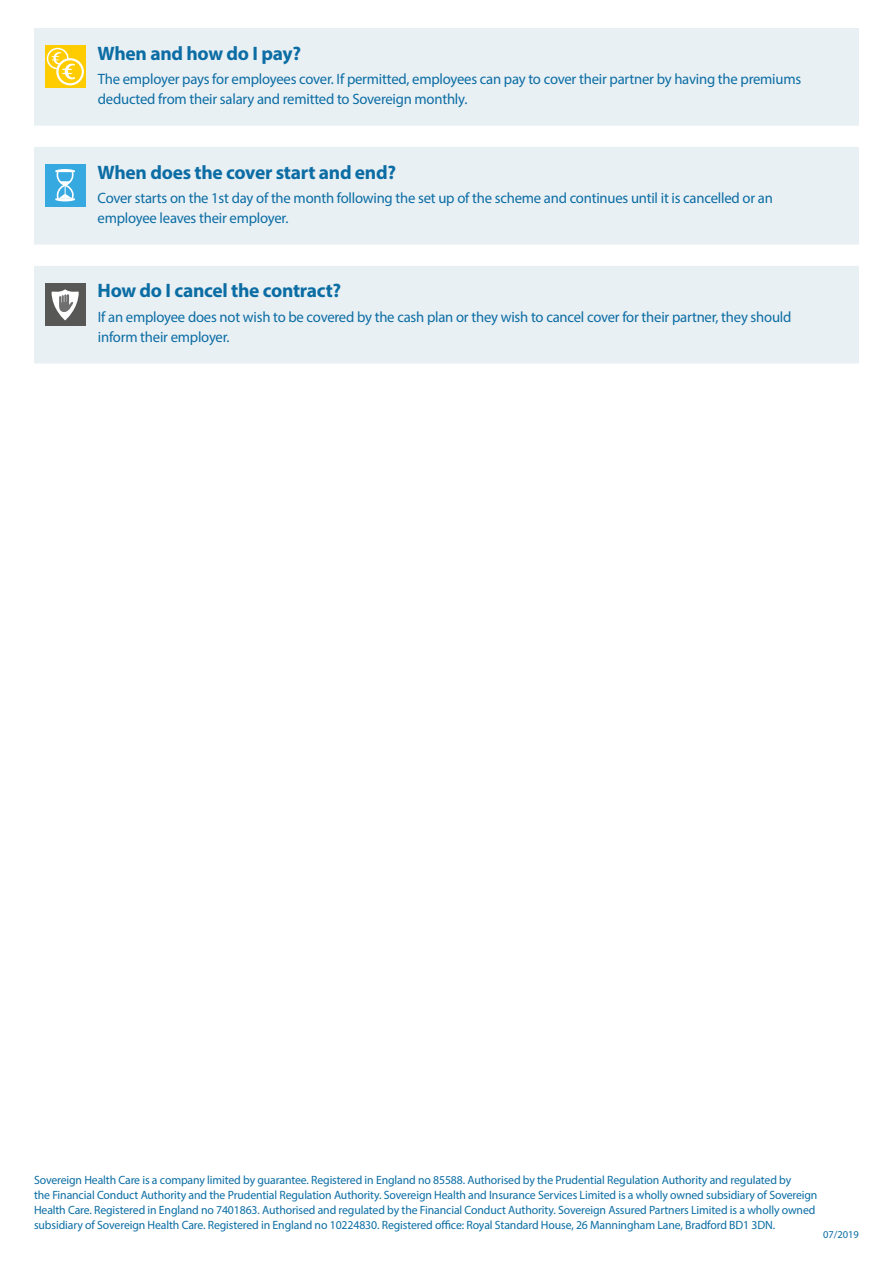
<style>
.page{position:relative;width:893px;height:1263px;background:#fff}
.page>*{position:absolute;margin:0;border:0;box-sizing:border-box;transform-origin:0 0}
.t1{font:700 19.5px "Myriad Pro";letter-spacing:-.015em;color:#0b6da4}
.t2{font:15px/20.2px "Myriad Pro";letter-spacing:-.015em;color:#0b6da4}
.t3{font:12px/15px "Myriad Pro";letter-spacing:-.01em;color:#0b6da4}
.t4{font:10.5px "Myriad Pro";color:#0b6da4}
</style>
<div class="page">
<svg style="left:34px;top:28px;width:825px;height:335px;background:#ebf1f5"></svg>
<div style="left:45px;top:45px;width:41px;height:43px;background:#fc0"></div>
<div style="left:47px;top:48px;width:22px;height:21px;border:2px solid #fff;border-radius:50%"></div>
<svg style="left:57px;top:59px;width:26px;height:25px"></svg>
<div style="left:56px;top:58px;width:28px;height:27px;border:2px solid #fff;border-radius:50%"></div>
<svg style="left:51px;top:51px;width:25px;height:30px"></svg>
<div style="left:45px;top:164px;width:41px;height:43px;background:#36a9e1"></div>
<svg style="left:55px;top:169px;width:20px;height:33px"></svg>
<div style="left:45px;top:283px;width:41px;height:42px;background:#575756"></div>
<svg style="left:52px;top:289px;width:27px;height:31px"></svg>
<h1 class="t1" style="left:98px;top:40px;width:205px">When and how do I pay?</h1>
<p class="t2" style="left:98px;top:69px;width:705px">The employer pays for employees cover. If permitted, employees can pay to cover their partner by having the premiums deducted from their salary and remitted to Sovereign monthly.</p>
<h1 class="t1" style="left:98px;top:159px;width:300px">When does the cover start and end?</h1>
<p class="t2" style="left:98px;top:188px;width:677px">Cover starts on the 1st day of the month following the set up of the scheme and continues until it is cancelled or an employee leaves their employer.</p>
<h1 class="t1" style="left:98px;top:278px;width:245px">How do I cancel the contract?</h1>
<p class="t2" style="left:98px;top:307px;width:695px">If an employee does not wish to be covered by the cash plan or they wish to cancel cover for their partner, they should inform their employer.</p>
<p class="t3" style="left:34px;top:1172px;width:785px">Sovereign Health Care is a company limited by guarantee. Registered in England no 85588. Authorised by the Prudential Regulation Authority and regulated by<br>the Financial Conduct Authority and the Prudential Regulation Authority. Sovereign Health and Insurance Services Limited is a wholly owned subsidiary of Sovereign Health Care. Registered in England no 7401863. Authorised and regulated by the Financial Conduct Authority. Sovereign Assured Partners Limited is a wholly owned subsidiary of Sovereign Health Care. Registered in England no 10224830. Registered office: Royal Standard House, 26 Manningham Lane, Bradford BD1 3DN.</p>
<p class="t4" style="left:823px;top:1228px;width:37px">07/2019</p>
</div>
